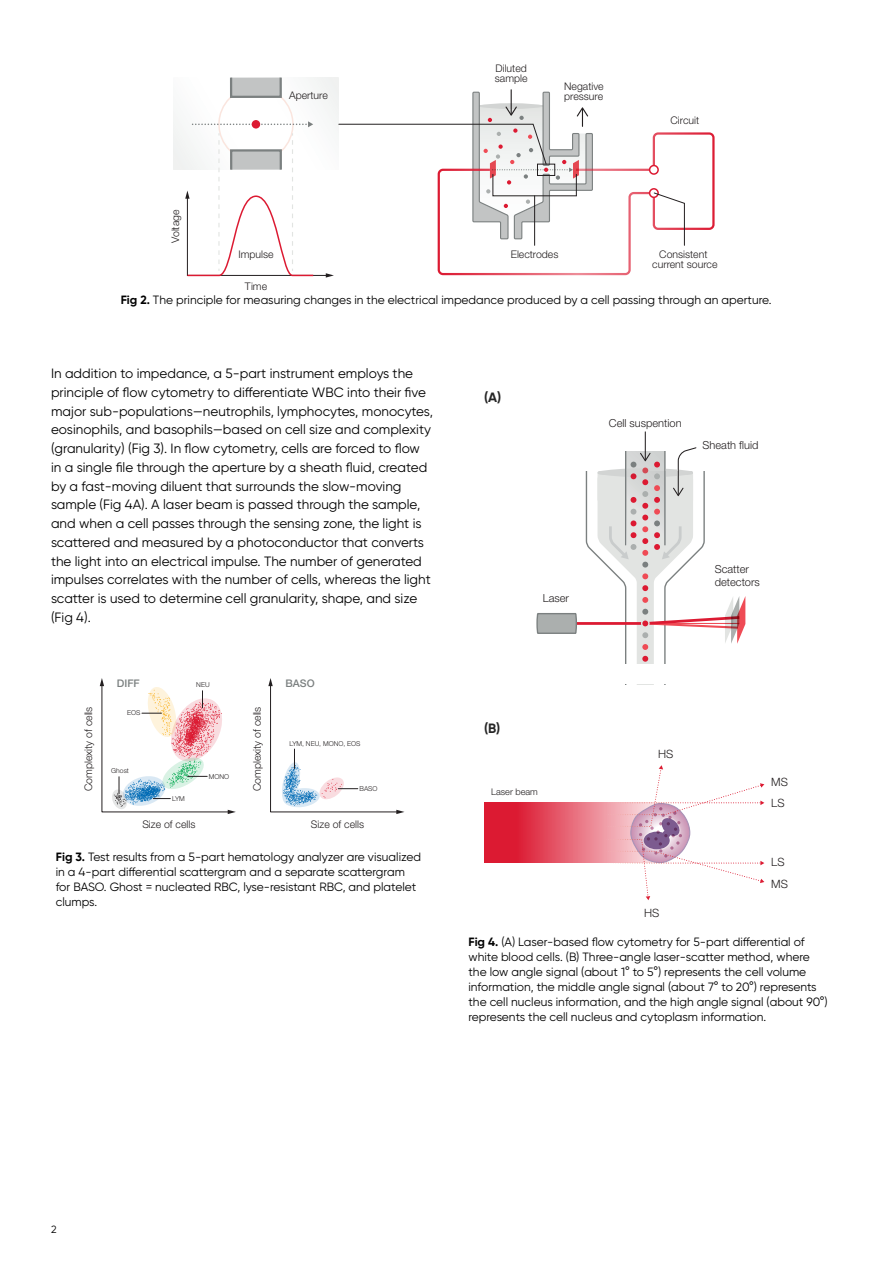
<style>
.page{position:relative;width:893px;height:1263px;background:#fff}
.page>*{position:absolute;margin:0;border:0;box-sizing:border-box;transform-origin:0 0}
.Body{font:13.5px/18.8px "Gilroy";color:#000}
.Body-2{font:700 13.5px "Gilroy";color:#262626}
.t1{font:12px/15px "Gilroy";color:#000}
.t2{font:300 11.4px "Helvetica Neue LT Pro";color:#231f20}
.t3{font:300 11.1px/13.4px "Helvetica Neue LT Pro";color:#231f20}
.t4{font:300 10.5px/10.5px "Helvetica Neue LT Pro";color:#231f20}
.t5{font:500 10.5px "Helvetica Neue LT Pro";color:#7b8080}
.t6{font:10.5px "Gilroy";color:#000}
.t7{font:300 9.15px "Helvetica Neue LT Pro";color:#231f20}
.t8{font:300 6.75px "Helvetica Neue LT Pro";color:#231f20}
.s1{font-weight:700}
</style>
<div class="page">
<svg style="left:230px;top:77px;width:52px;height:1px"></svg>
<svg style="left:173px;top:78px;width:542px;height:200px"></svg>
<div style="left:537px;top:164px;width:18px;height:12px;border:1px solid #231f20"></div>
<svg style="left:100px;top:678px;width:136px;height:136px"></svg>
<svg style="left:268px;top:678px;width:136px;height:136px"></svg>
<hr style="left:543px;top:622px;width:103px;height:3px;background:#dc1a32">
<svg style="left:536px;top:613px;width:42px;height:21px"></svg>
<svg style="left:585px;top:431px;width:160px;height:233px"></svg>
<svg style="left:484px;top:803px;width:118px;height:60px;background:#e2475b"></svg>
<svg style="left:602px;top:765px;width:162px;height:135px"></svg>
<p class="t4" style="left:170px;top:243px;width:35px;rotate:-90deg">Voltage</p>
<p class="t4" style="left:289px;top:89px;width:40px">Aperture</p>
<p class="t4" style="left:238px;top:249px;width:37px">Impulse</p>
<p class="t4" style="left:245px;top:281px;width:24px">Time</p>
<p class="t4" style="left:495px;top:62px;width:34px">Diluted sample</p>
<p class="t4" style="left:564px;top:81px;width:41px">Negative pressure</p>
<p class="t4" style="left:671px;top:114px;width:30px">Circuit</p>
<p class="t4" style="left:511px;top:249px;width:49px">Electrodes</p>
<p class="t4" style="left:652px;top:249px;width:67px;text-align:center">Consistent current source</p>
<p class="t1" style="left:121px;top:292px;width:652px"><span class="s1">Fig 2.</span> The principle for measuring changes in the electrical impedance produced by a cell passing through an aperture.</p>
<p class="Body" style="left:51px;top:364px;width:384px">In addition to impedance, a 5-part instrument employs the principle of flow cytometry to differentiate WBC into their five major sub-populations—neutrophils, lymphocytes, monocytes, eosinophils, and basophils—based on cell size and complexity (granularity) (Fig 3). In flow cytometry, cells are forced to flow in a single file through the aperture by a sheath fluid, created by a fast-moving diluent that surrounds the slow-moving sample (Fig 4A). A laser beam is passed through the sample, and when a cell passes through the sensing zone, the light is scattered and measured by a photoconductor that converts the light into an electrical impulse. The number of generated impulses correlates with the number of cells, whereas the light scatter is used to determine cell granularity, shape, and size (Fig 4).</p>
<p class="t4" style="left:83px;top:791px;width:86px;rotate:-90deg">Complexity of cells</p>
<p class="t5" style="left:117px;top:677px;width:24px">DIFF</p>
<p class="t5" style="left:286px;top:677px;width:31px">BASO</p>
<p class="t4" style="left:252px;top:791px;width:86px;rotate:-90deg">Complexity of cells</p>
<p class="t4" style="left:311px;top:819px;width:55px">Size of cells</p>
<p class="t8" style="left:196px;top:680px;width:15px">NEU</p>
<p class="t8" style="left:127px;top:709px;width:15px">EOS</p>
<p class="t8" style="left:290px;top:739px;width:72px">LYM, NEU, MONO, EOS</p>
<p class="t8" style="left:360px;top:784px;width:20px">BASO</p>
<p class="t8" style="left:111px;top:766px;width:19px">Ghost</p>
<p class="t8" style="left:209px;top:772px;width:22px">MONO</p>
<p class="t8" style="left:172px;top:794px;width:14px">LYM</p>
<p class="t4" style="left:142px;top:819px;width:55px">Size of cells</p>
<p class="t1" style="left:56px;top:849px;width:367px"><span class="s1">Fig 3.</span> Test results from a 5-part hematology analyzer are visualized in a 4-part differential scattergram and a separate scattergram for BASO. Ghost = nucleated RBC, lyse-resistant RBC, and platelet clumps.</p>
<p class="Body-2" style="left:484px;top:388px;width:19px">(A)</p>
<p class="t3" style="left:609px;top:416px;width:74px">Cell suspention</p>
<p class="t3" style="left:703px;top:438px;width:57px">Sheath fluid</p>
<p class="t3" style="left:543px;top:591px;width:28px">Laser</p>
<p class="t3" style="left:715px;top:562px;width:47px">Scatter detectors</p>
<p class="Body-2" style="left:484px;top:720px;width:18px">(B)</p>
<p class="t7" style="left:491px;top:786px;width:48px">Laser beam</p>
<p class="t2" style="left:658px;top:747px;width:17px">HS</p>
<p class="t2" style="left:644px;top:906px;width:17px">HS</p>
<p class="t2" style="left:771px;top:775px;width:18px">MS</p>
<p class="t2" style="left:771px;top:795px;width:15px">LS</p>
<p class="t2" style="left:771px;top:855px;width:15px">LS</p>
<p class="t2" style="left:771px;top:877px;width:18px">MS</p>
<p class="t1" style="left:468px;top:934px;width:361px"><span class="s1">Fig 4.</span> (A) Laser-based flow cytometry for 5-part differential of white blood cells. (B) Three-angle laser-scatter method, where the low angle signal (about 1° to 5°) represents the cell volume information, the middle angle signal (about 7° to 20°) represents the cell nucleus information, and the high angle signal (about 90°) represents the cell nucleus and cytoplasm information.</p>
<p class="t6" style="left:51px;top:1223px;width:7px">2</p>
</div>
